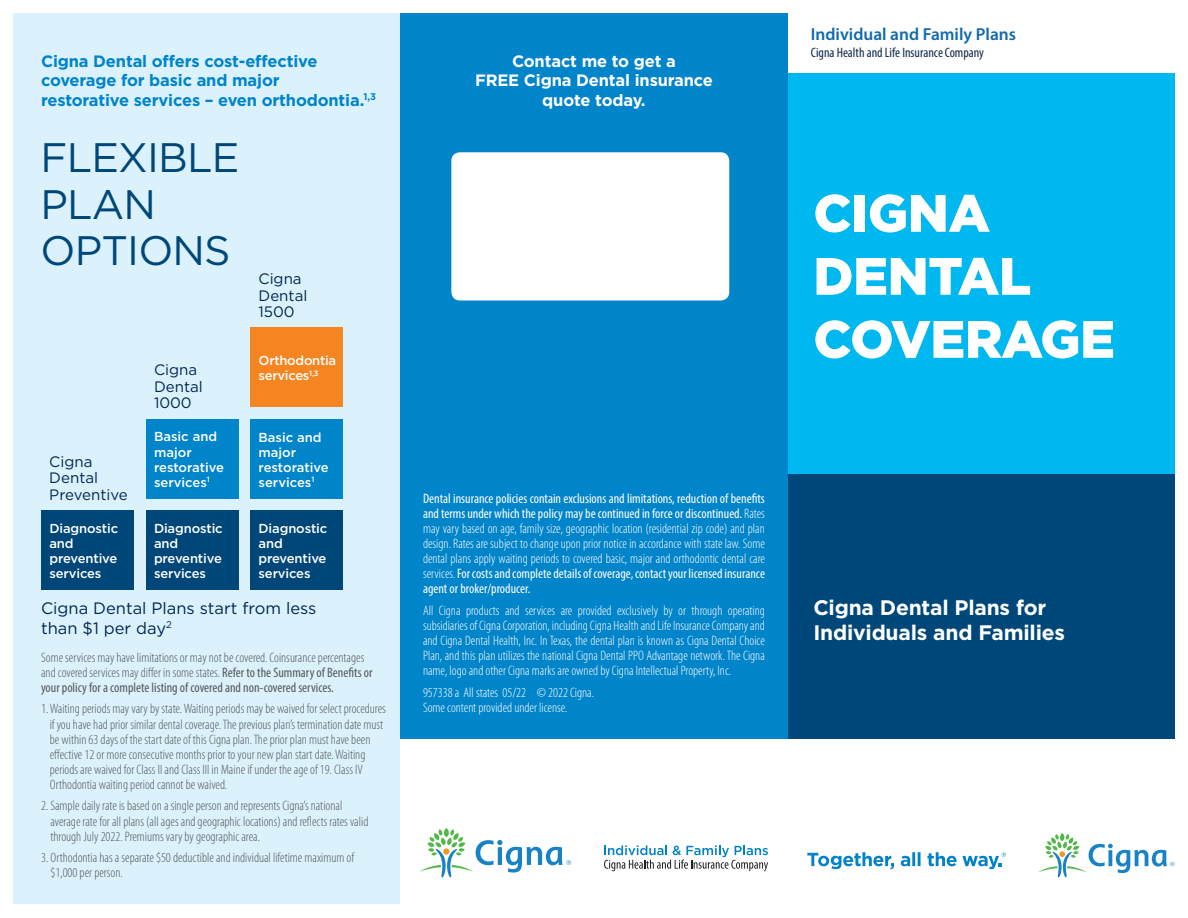
<style>
.page{position:relative;width:1188px;height:918px;background:#fff}
.page>*{position:absolute;margin:0;border:0;box-sizing:border-box;transform-origin:0 0}
.t1{font:900 52.5px/63px "Gotham";letter-spacing:-.01em;color:#fff}
.t2{font:41.25px/46.7px "Gotham";letter-spacing:-.02em;color:#004779}
.t3{font:700 21px/25.5px "Gotham";letter-spacing:-.01em;color:#fff}
.t4{font:600 17.4px "Myriad Pro";color:#116aac}
.t5{font:700 16.5px/19.2px "Gotham";letter-spacing:-.01em;color:#0084ca}
.t6{font:700 16.5px/19.2px "Gotham";letter-spacing:-.01em;color:#fff;text-align:center}
.t7{font:16.5px/19.8px "Gotham";color:#002751}
.t8{font:15.15px/16.5px "Gotham";color:#002751}
.t9{font:300 condensed 13.65px/15.1px "Myriad Pro";color:#fff;text-align:justify}
.t10{font:300 condensed 13.65px/15.1px "Myriad Pro";color:#57585a}
.t11{font:condensed 13.65px "Myriad Pro";color:#10294d}
.t12{font:500 13.05px/15.1px "Gotham";letter-spacing:-.01em;color:#fff}
.s1{font-weight:400}
</style>
<div class="page">
<div style="left:400px;top:14px;width:388px;height:725px;background:#0084ca"></div>
<div style="left:14px;top:14px;width:386px;height:890px;background:#dbf2fc"></div>
<div style="left:41px;top:511px;width:93px;height:79px;background:#004779"></div>
<div style="left:146px;top:511px;width:92px;height:79px;background:#004779"></div>
<div style="left:146px;top:419px;width:92px;height:80px;background:#0084ca"></div>
<div style="left:250px;top:511px;width:93px;height:79px;background:#004779"></div>
<div style="left:250px;top:419px;width:93px;height:80px;background:#0084ca"></div>
<div style="left:250px;top:328px;width:93px;height:79px;background:#f58520"></div>
<div style="left:788px;top:73px;width:386px;height:401px;background:#00b8f0"></div>
<div style="left:788px;top:475px;width:386px;height:264px;background:#004779"></div>
<div style="left:451px;top:152px;width:278px;height:149px;background:#fff;border-radius:9px"></div>
<svg style="left:1038px;top:833px;width:136px;height:44px"></svg>
<svg style="left:807px;top:852px;width:87px;height:17px"></svg>
<svg style="left:901px;top:852px;width:20px;height:14px"></svg>
<svg style="left:927px;top:852px;width:79px;height:17px"></svg>
<svg style="left:420px;top:828px;width:151px;height:49px"></svg>
<svg style="left:604px;top:845px;width:164px;height:26px"></svg>
<p class="t5" style="left:41px;top:52px;width:336px">Cigna Dental offers cost-effective coverage for basic and major<br>restorative services – even orthodontia.<sup>1,3</sup></p>
<h2 class="t2" style="left:40px;top:133px;width:200px">FLEXIBLE<br>PLAN<br>OPTIONS</h2>
<p class="t8" style="left:49px;top:453px;width:80px">Cigna<br>Dental<br>Preventive</p>
<p class="t12" style="left:49px;top:521px;width:70px">Diagnostic and preventive services</p>
<p class="t8" style="left:154px;top:362px;width:50px">Cigna<br>Dental<br>1000</p>
<p class="t12" style="left:154px;top:429px;width:72px">Basic and major restorative services<sup>1</sup></p>
<p class="t12" style="left:154px;top:521px;width:70px">Diagnostic and preventive services</p>
<p class="t8" style="left:259px;top:270px;width:50px">Cigna<br>Dental<br>1500</p>
<p class="t12" style="left:259px;top:353px;width:79px">Orthodontia services<sup>1,3</sup></p>
<p class="t12" style="left:259px;top:429px;width:72px">Basic and major restorative services<sup>1</sup></p>
<p class="t12" style="left:259px;top:521px;width:70px">Diagnostic and preventive services</p>
<p class="t7" style="left:41px;top:598px;width:277px">Cigna Dental Plans start from less than $1 per day<sup>2</sup></p>
<p class="t10" style="left:41px;top:650px;width:333px">Some services may have limitations or may not be covered. Coinsurance percentages and covered services may differ in some states. <span class="s1">Refer to the Summary of Benefits or your policy for a complete listing of covered and non-covered services.</span></p>
<p class="t10" style="left:50px;top:702px;width:338px;text-indent:-9px">1. Waiting periods may vary by state. Waiting periods may be waived for select procedures if you have had prior similar dental coverage. The previous plan’s termination date must be within 63 days of the start date of this Cigna plan. The prior plan must have been effective 12 or more consecutive months prior to your new plan start date. Waiting periods are waived for Class II and Class III in Maine if under the age of 19. Class IV Orthodontia waiting period cannot be waived.</p>
<p class="t10" style="left:50px;top:799px;width:319px;text-indent:-9px">2. Sample daily rate is based on a single person and represents Cigna’s national average rate for all plans (all ages and geographic locations) and reflects rates valid through July 2022. Premiums vary by geographic area.</p>
<p class="t10" style="left:50px;top:850px;width:305px;text-indent:-9px">3. Orthodontia has a separate $50 deductible and individual lifetime maximum of $1,000 per person.</p>
<p class="t6" style="left:475px;top:52px;width:239px">Contact me to get a<br>FREE Cigna Dental insurance quote today.</p>
<p class="t9" style="left:423px;top:491px;width:343px"><span class="s1">Dental insurance policies contain exclusions and limitations, reduction of benefits and terms under which the policy may be continued in force or discontinued.</span> Rates may vary based on age, family size, geographic location (residential zip code) and plan design. Rates are subject to change upon prior notice in accordance with state law. Some dental plans apply waiting periods to covered basic, major and orthodontic dental care services. <span class="s1">For costs and complete details of coverage, contact your licensed insurance agent or broker/producer.</span></p>
<p class="t9" style="left:423px;top:603px;width:343px">All Cigna products and services are provided exclusively by or through operating subsidiaries of Cigna Corporation, including Cigna Health and Life Insurance Company and and Cigna Dental Health, Inc. In Texas, the dental plan is known as Cigna Dental Choice Plan, and this plan utilizes the national Cigna Dental PPO Advantage network. The Cigna name, logo and other Cigna marks are owned by Cigna Intellectual Property, Inc.</p>
<p class="t9" style="left:423px;top:685px;width:173px">957338 a All states 05/22 © 2022 Cigna.<br>Some content provided under license.</p>
<p class="t4" style="left:811px;top:23px;width:207px">Individual and Family Plans</p>
<p class="t11" style="left:811px;top:44px;width:175px">Cigna Health and Life Insurance Company</p>
<h1 class="t1" style="left:813px;top:181px;width:303px">CIGNA<br>DENTAL<br>COVERAGE</h1>
<h3 class="t3" style="left:813px;top:594px;width:253px">Cigna Dental Plans for<br>Individuals and Families</h3>
</div>
